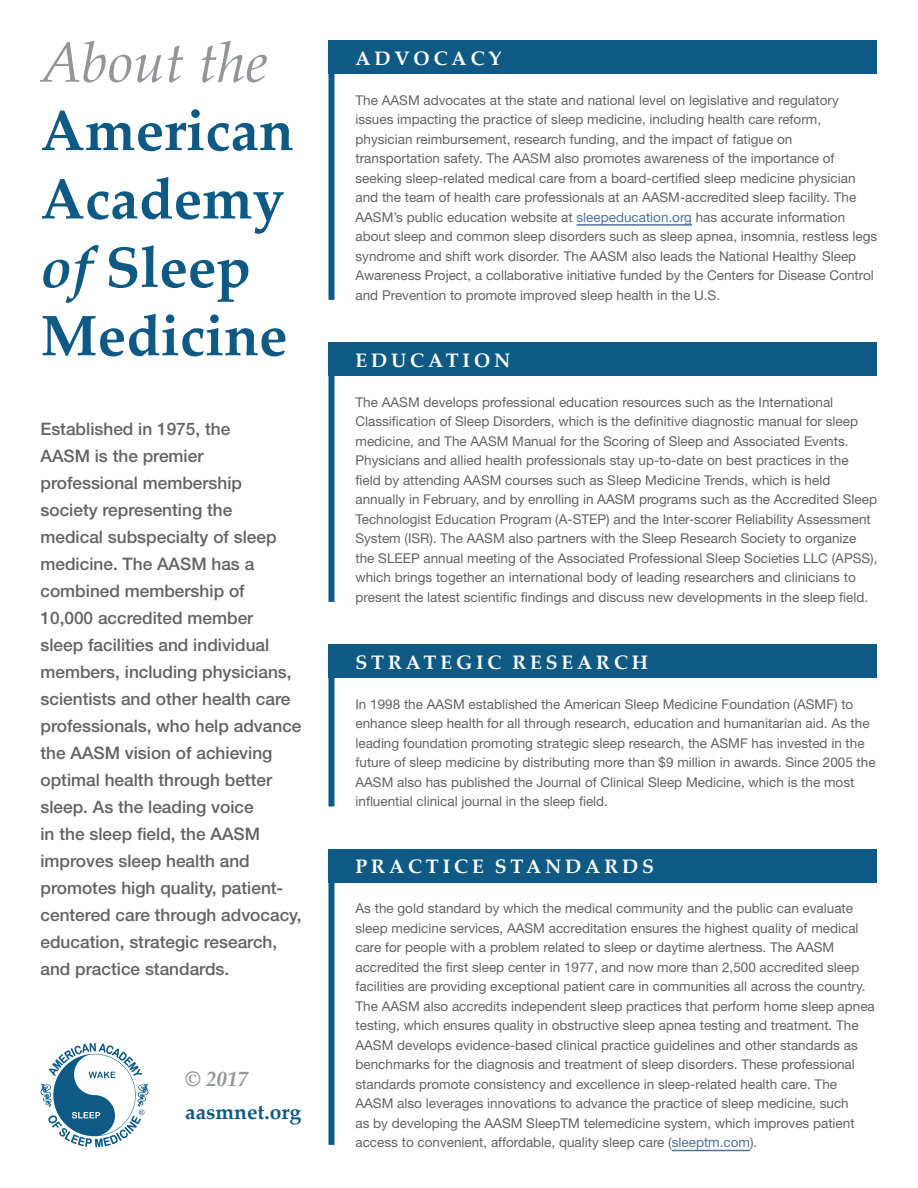
<style>
.page{position:relative;width:918px;height:1188px;background:#fff}
.page>*{position:absolute;margin:0;border:0;box-sizing:border-box;transform-origin:0 0}
.t1{font:700 57px/68.4px "Palatino Linotype";color:#0f5a84}
.t2{font:700 21px/33px "Palatino Linotype";color:#0f5a84}
.t3{font:700 19.5px "Palatino Linotype";letter-spacing:.2em;color:#fff}
.t4{font:500 17.25px/27px "Helvetica Neue LT Std";color:#636366}
.t5{font:13.5px/19.5px "Helvetica Neue LT Std";color:#636366}
.s1{font-weight:400;font-style:italic;color:#939598}
.s2{font-style:italic}
.s3{font-style:italic;color:#939598}
.s4{color:#507499}
</style>
<div class="page">
<div style="left:328px;top:343px;width:550px;height:33px;background:#0f5a84"></div>
<div style="left:328px;top:343px;width:6px;height:259px;background:#0f5a84"></div>
<div style="left:328px;top:40px;width:550px;height:34px;background:#0f5a84"></div>
<hr style="left:577px;top:224px;width:115px;height:2px;background:#507499">
<div style="left:328px;top:40px;width:6px;height:260px;background:#0f5a84"></div>
<div style="left:328px;top:645px;width:6px;height:161px;background:#0f5a84"></div>
<div style="left:328px;top:645px;width:550px;height:33px;background:#0f5a84"></div>
<hr style="left:672px;top:1150px;width:78px;height:1px;background:#507499">
<div style="left:328px;top:849px;width:6px;height:296px;background:#0f5a84"></div>
<div style="left:328px;top:849px;width:550px;height:34px;background:#0f5a84"></div>
<svg style="left:40px;top:1043px;width:109px;height:104px"></svg>
<p class="t1" style="left:40px;top:26px;width:255px"><span class="s1">About the<br></span>American<br>Academy <span class="s2">of</span> Sleep<br>Medicine</p>
<p class="t4" style="left:40px;top:415px;width:263px">Established in 1975, the<br>AASM is the premier professional membership society representing the<br>medical subspecialty of sleep medicine. The AASM has a combined membership of<br>10,000 accredited member<br>sleep facilities and individual members, including physicians, scientists and other health care professionals, who help advance the AASM vision of achieving optimal health through better sleep. As the leading voice<br>in the sleep field, the AASM improves sleep health and promotes high quality, patient&shy;centered care through advocacy, education, strategic research, and practice standards.</p>
<p class="t2" style="left:185px;top:1062px;width:118px"><span class="s3">© 2017 </span>aasmnet.org</p>
<p class="t3" style="left:356px;top:44px;width:148px">ADVOCACY</p>
<p class="t5" style="left:356px;top:90px;width:523px">The AASM advocates at the state and national level on legislative and regulatory issues impacting the practice of sleep medicine, including health care reform, physician reimbursement, research funding, and the impact of fatigue on transportation safety. The AASM also promotes awareness of the importance of seeking sleep-related medical care from a board-certified sleep medicine physician and the team of health care professionals at an AASM-accredited sleep facility. The AASM’s public education website at <span class="s4">sleepeducation.org</span> has accurate information about sleep and common sleep disorders such as sleep apnea, insomnia, restless legs syndrome and shift work disorder. The AASM also leads the National Healthy Sleep Awareness Project, a collaborative initiative funded by the Centers for Disease Control and Prevention to promote improved sleep health in the U.S.</p>
<p class="t3" style="left:356px;top:346px;width:156px">EDUCATION</p>
<p class="t5" style="left:356px;top:392px;width:524px">The AASM develops professional education resources such as the International Classification of Sleep Disorders, which is the definitive diagnostic manual for sleep medicine, and The AASM Manual for the Scoring of Sleep and Associated Events.<br>Physicians and allied health professionals stay up-to-date on best practices in the<br>field by attending AASM courses such as Sleep Medicine Trends, which is held annually in February, and by enrolling in AASM programs such as the Accredited Sleep Technologist Education Program (A-STEP) and the Inter-scorer Reliability Assessment System (ISR). The AASM also partners with the Sleep Research Society to organize the SLEEP annual meeting of the Associated Professional Sleep Societies LLC (APSS), which brings together an international body of leading researchers and clinicians to present the latest scientific findings and discuss new developments in the sleep field.</p>
<p class="t3" style="left:356px;top:648px;width:294px">STRATEGIC RESEARCH</p>
<p class="t5" style="left:356px;top:694px;width:522px">In 1998 the AASM established the American Sleep Medicine Foundation (ASMF) to enhance sleep health for all through research, education and humanitarian aid. As the leading foundation promoting strategic sleep research, the ASMF has invested in the future of sleep medicine by distributing more than $9 million in awards. Since 2005 the AASM also has published the Journal of Clinical Sleep Medicine, which is the most influential clinical journal in the sleep field.</p>
<p class="t3" style="left:356px;top:853px;width:300px">PRACTICE STANDARDS</p>
<p class="t5" style="left:356px;top:899px;width:521px">As the gold standard by which the medical community and the public can evaluate sleep medicine services, AASM accreditation ensures the highest quality of medical care for people with a problem related to sleep or daytime alertness. The AASM accredited the first sleep center in 1977, and now more than 2,500 accredited sleep facilities are providing exceptional patient care in communities all across the country.<br>The AASM also accredits independent sleep practices that perform home sleep apnea testing, which ensures quality in obstructive sleep apnea testing and treatment. The AASM develops evidence-based clinical practice guidelines and other standards as benchmarks for the diagnosis and treatment of sleep disorders. These professional standards promote consistency and excellence in sleep-related health care. The AASM also leverages innovations to advance the practice of sleep medicine, such<br>as by developing the AASM SleepTM telemedicine system, which improves patient access to convenient, affordable, quality sleep care (<span class="s4">sleeptm.com</span>).</p>
</div>
